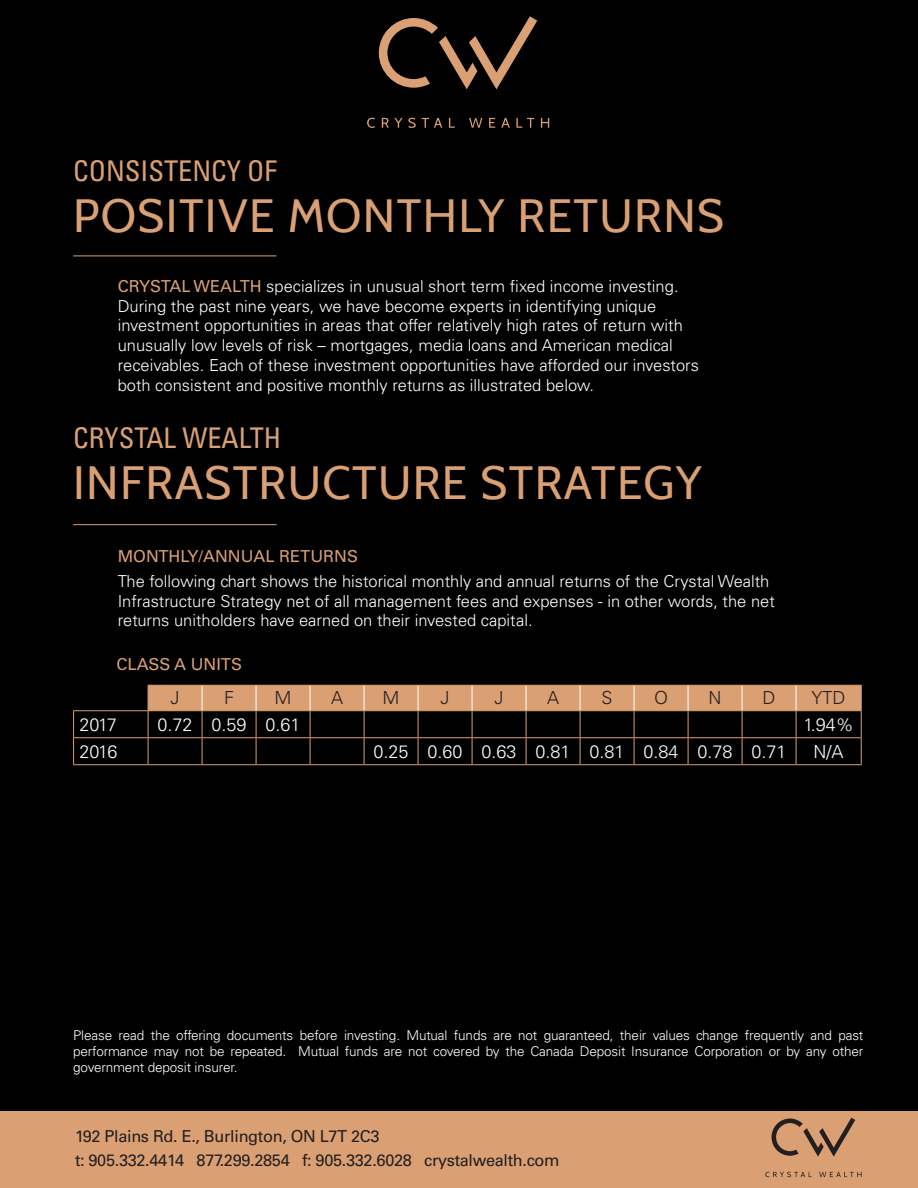
<style>
.page{position:relative;width:918px;height:1188px;background:#fff}
.page>*{position:absolute;margin:0;border:0;box-sizing:border-box;transform-origin:0 0}
.t1{font:46.5px "Cabin";letter-spacing:.03em;color:#daa073}
.t2{font:condensed 28.5px "Univers LT Std";color:#daa073}
.t3{font:300 18px "Univers LT Std";color:#fff}
.t4{font:300 18px "Univers LT Std";color:#231f20}
.t5{font:300 16.5px/19.8px "Univers LT Std";color:#fff}
.t6{font:16.5px/24px "Univers LT Std";letter-spacing:-.02em;color:#231f20}
.t7{font:16.5px "Univers LT Std";color:#daa073}
.t8{font:300 13.5px/16.2px "Univers LT Std";letter-spacing:-.01em;color:#fff;text-align:justify}
.s1{font-weight:400;color:#daa073}
</style>
<div class="page">
<div style="left:0;top:0;width:918px;height:1112px;background:#000"></div>
<div style="left:0;top:1112px;width:918px;height:76px;background:#daa073"></div>
<svg style="left:765px;top:1172px;width:47px;height:5px"></svg>
<svg style="left:819px;top:1172px;width:43px;height:5px"></svg>
<svg style="left:772px;top:1118px;width:83px;height:39px"></svg>
<svg style="left:367px;top:118px;width:8px;height:10px"></svg>
<svg style="left:382px;top:118px;width:34px;height:10px"></svg>
<svg style="left:422px;top:118px;width:20px;height:10px"></svg>
<svg style="left:449px;top:118px;width:6px;height:10px"></svg>
<svg style="left:469px;top:118px;width:13px;height:10px"></svg>
<svg style="left:489px;top:118px;width:6px;height:10px"></svg>
<svg style="left:501px;top:118px;width:9px;height:10px"></svg>
<svg style="left:516px;top:118px;width:18px;height:10px"></svg>
<svg style="left:541px;top:118px;width:8px;height:10px"></svg>
<svg style="left:379px;top:16px;width:158px;height:73px;background:#34261b"></svg>
<hr style="left:73px;top:256px;width:204px;height:1px;background:#daa073">
<hr style="left:73px;top:524px;width:204px;height:1px;background:#daa073">
<hr style="left:73px;top:710px;width:75px;height:1px;background:#daa073">
<hr style="left:73px;top:737px;width:75px;height:1px;background:#daa073">
<svg style="left:73px;top:711px;width:1px;height:53px"></svg>
<hr style="left:73px;top:764px;width:75px;height:1px;background:#daa073">
<hr style="left:148px;top:764px;width:54px;height:1px;background:#daa073">
<hr style="left:202px;top:764px;width:54px;height:1px;background:#daa073">
<hr style="left:256px;top:764px;width:54px;height:1px;background:#daa073">
<hr style="left:310px;top:764px;width:54px;height:1px;background:#daa073">
<hr style="left:364px;top:764px;width:54px;height:1px;background:#daa073">
<hr style="left:418px;top:764px;width:54px;height:1px;background:#daa073">
<hr style="left:472px;top:764px;width:54px;height:1px;background:#daa073">
<hr style="left:526px;top:764px;width:54px;height:1px;background:#daa073">
<hr style="left:580px;top:764px;width:54px;height:1px;background:#daa073">
<hr style="left:634px;top:764px;width:54px;height:1px;background:#daa073">
<hr style="left:688px;top:764px;width:54px;height:1px;background:#daa073">
<hr style="left:742px;top:764px;width:54px;height:1px;background:#daa073">
<hr style="left:796px;top:764px;width:66px;height:1px;background:#daa073">
<svg style="left:148px;top:685px;width:714px;height:79px;background:#4e3929"></svg>
<h2 class="t2" style="left:73px;top:153px;width:205px">CONSISTENCY OF</h2>
<h1 class="t1" style="left:73px;top:187px;width:652px">POSITIVE MONTHLY RETURNS</h1>
<p class="t5" style="left:118px;top:276px;width:583px"><span class="s1">CRYSTAL WEALTH</span> specializes in unusual short term fixed income investing.<br>During the past nine years, we have become experts in identifying unique investment opportunities in areas that offer relatively high rates of return with unusually low levels of risk – mortgages, media loans and American medical receivables. Each of these investment opportunities have afforded our investors both consistent and positive monthly returns as illustrated below.</p>
<h2 class="t2" style="left:73px;top:420px;width:209px">CRYSTAL WEALTH</h2>
<h1 class="t1" style="left:73px;top:454px;width:630px">INFRASTRUCTURE STRATEGY</h1>
<p class="t7" style="left:118px;top:547px;width:242px">MONTHLY/ANNUAL RETURNS</p>
<p class="t5" style="left:118px;top:571px;width:659px">The following chart shows the historical monthly and annual returns of the Crystal Wealth<br>Infrastructure Strategy net of all management fees and expenses - in other words, the net returns unitholders have earned on their invested capital.</p>
<p class="t7" style="left:117px;top:654px;width:127px">CLASS A UNITS</p>
<p class="t4" style="left:171px;top:687px;width:10px">J</p>
<p class="t4" style="left:224px;top:687px;width:12px">F</p>
<p class="t4" style="left:275px;top:687px;width:18px">M</p>
<p class="t4" style="left:331px;top:687px;width:14px">A</p>
<p class="t4" style="left:383px;top:687px;width:18px">M</p>
<p class="t4" style="left:441px;top:687px;width:10px">J</p>
<p class="t4" style="left:495px;top:687px;width:10px">J</p>
<p class="t4" style="left:547px;top:687px;width:14px">A</p>
<p class="t4" style="left:602px;top:687px;width:12px">S</p>
<p class="t4" style="left:654px;top:687px;width:16px">O</p>
<p class="t4" style="left:709px;top:687px;width:14px">N</p>
<p class="t4" style="left:763px;top:687px;width:14px">D</p>
<p class="t4" style="left:812px;top:687px;width:36px">YTD</p>
<p class="t3" style="left:80px;top:714px;width:39px">2017</p>
<p class="t3" style="left:158px;top:714px;width:145px">0.72 0.59 0.61</p>
<p class="t3" style="left:803px;top:714px;width:52px">1.94%</p>
<p class="t3" style="left:80px;top:741px;width:39px">2016</p>
<p class="t3" style="left:374px;top:741px;width:415px">0.25 0.60 0.63 0.81 0.81 0.84 0.78 0.71</p>
<p class="t3" style="left:814px;top:741px;width:32px">N/A</p>
<p class="t8" style="left:73px;top:1027px;width:792px">Please read the offering documents before investing. Mutual funds are not guaranteed, their values change frequently and past performance may not be repeated. Mutual funds are not covered by the Canada Deposit Insurance Corporation or by any other government deposit insurer.</p>
<p class="t6" style="left:75px;top:1124px;width:486px">192 Plains Rd. E., Burlington, ON L7T 2C3<br>t: 905.332.4414 877.299.2854 f: 905.332.6028 crystalwealth.com</p>
</div>
